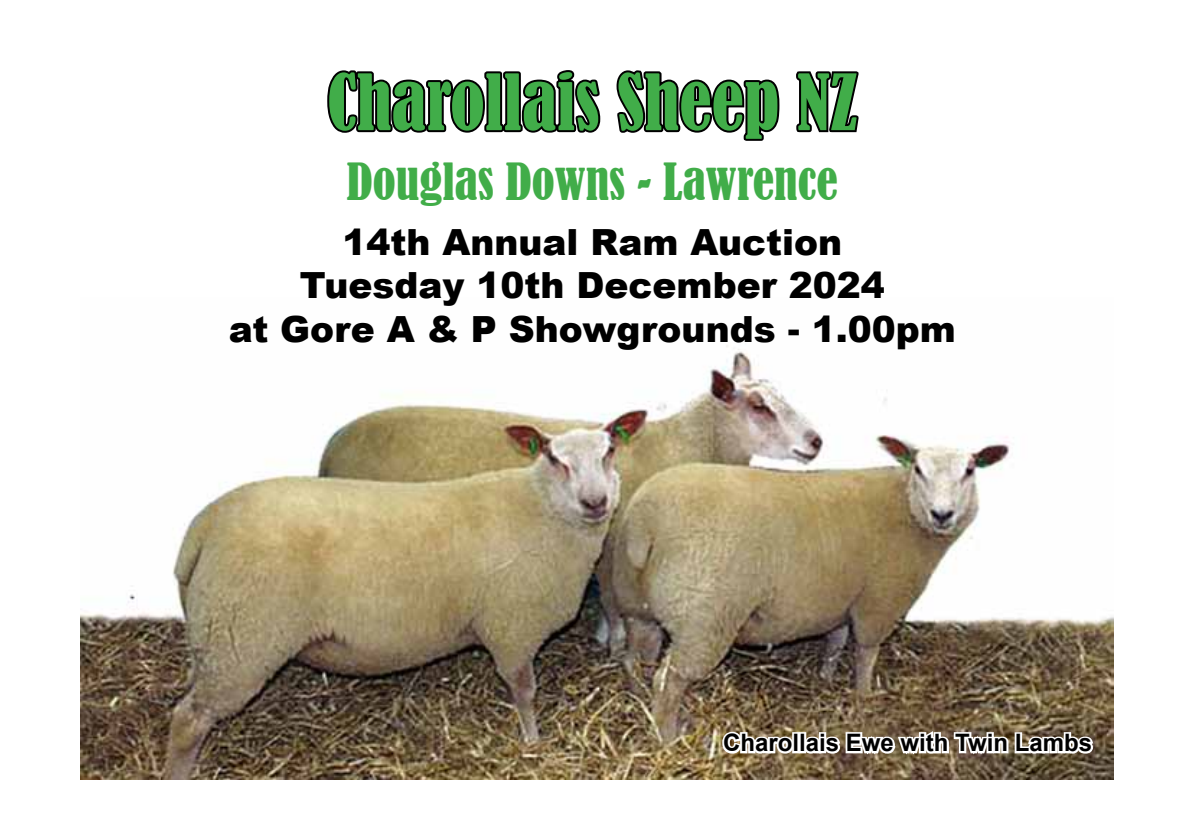
<style>
.page{position:relative;width:1191px;height:840px;background:#fff}
.page>*{position:absolute;margin:0;border:0;box-sizing:border-box;transform-origin:0 0}
.t1{font:condensed 72px "Bernard";color:#41ad49}
.t2{font:condensed 48px "Bernard";color:#41ad49}
.t3{font:900 36px/43.2px "Arial";color:#000;text-align:center}
.t4{font:700 24px "Arial";color:#000}
</style>
<div class="page">
<img style="left:81px;top:345px;width:1032px;height:433px">
<svg style="left:327px;top:70px;width:274px;height:63px"></svg>
<svg style="left:616px;top:70px;width:164px;height:71px"></svg>
<svg style="left:796px;top:71px;width:63px;height:62px"></svg>
<svg style="left:719px;top:718px;width:377px;height:43px"></svg>
<h1 class="t1" style="left:327px;top:61px;width:532px">Charollais Sheep NZ</h1>
<h2 class="t2" style="left:347px;top:153px;width:492px">Douglas Downs - Lawrence</h2>
<p class="t3" style="left:229px;top:219px;width:728px">14th Annual Ram Auction<br>Tuesday 10th December 2024<br>at Gore A &amp; P Showgrounds - 1.00pm</p>
<p class="t4" style="left:723px;top:726px;width:370px">Charollais Ewe with Twin Lambs</p>
</div>
